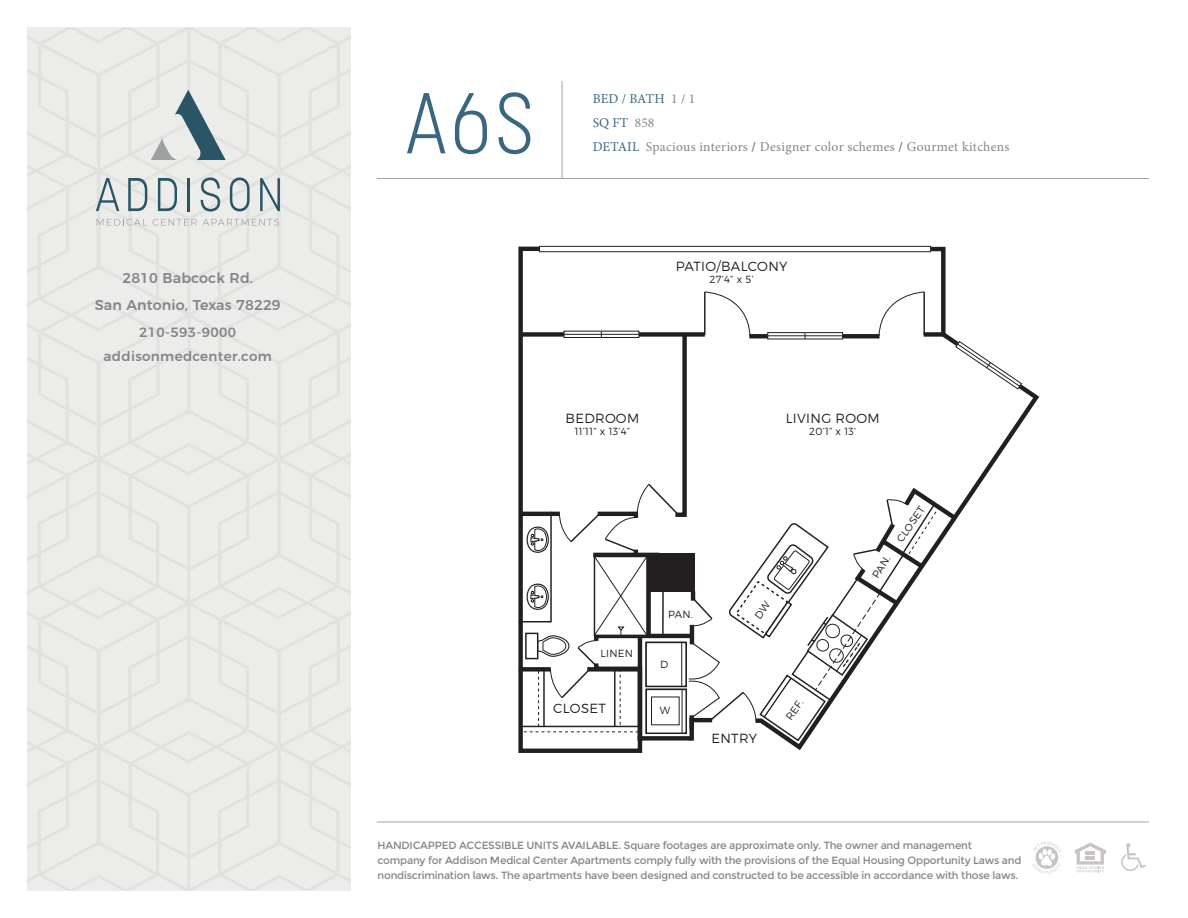
<style>
.page{position:relative;width:1188px;height:918px;background:#fff}
.page>*{position:absolute;margin:0;border:0;box-sizing:border-box;transform-origin:0 0}
.t1{font:300 85.5px "Korolev Condensed";color:#3a6780}
.t2{font:500 14.25px/27px "Montserrat";letter-spacing:.01em;color:#858586;text-align:center}
.t3{font:13.5px "Minion Pro";letter-spacing:.025em;color:#858586}
.t4{font:500 13.5px/24px "Montserrat";letter-spacing:.025em;color:#858586;text-align:center}
.t5{font:13.5px/24px "Minion Pro";letter-spacing:.01em;color:#3a6780}
.t6{font:300 13.2px "Montserrat";letter-spacing:.025em;color:#231f20}
.t7{font:10.5px/15px "Montserrat";letter-spacing:-.02em;color:#858586}
.t8{font:300 10.35px "Montserrat";letter-spacing:.025em;color:#231f20}
.s1{color:#858586}
.s2{color:#3a6780}
.s3{color:#315466}
</style>
<div class="page">
<svg style="left:27px;top:27px;width:324px;height:864px;background:#eaebe8"></svg>
<hr style="left:377px;top:822px;width:772px;height:1px;background:#858586">
<svg style="left:1075px;top:843px;width:31px;height:29px"></svg>
<hr style="left:1085px;top:856px;width:10px;height:4px;background:#c7c4c3">
<svg style="left:1121px;top:843px;width:25px;height:28px"></svg>
<svg style="left:1032px;top:842px;width:30px;height:32px"></svg>
<hr style="left:377px;top:178px;width:772px;height:1px;background:#858586">
<svg style="left:96px;top:178px;width:23px;height:33px"></svg>
<svg style="left:128px;top:178px;width:19px;height:33px"></svg>
<svg style="left:158px;top:178px;width:19px;height:33px"></svg>
<hr style="left:188px;top:178px;width:2px;height:33px;background:#295566">
<svg style="left:201px;top:177px;width:19px;height:35px"></svg>
<svg style="left:230px;top:178px;width:20px;height:33px"></svg>
<svg style="left:260px;top:178px;width:20px;height:33px"></svg>
<svg style="left:97px;top:219px;width:50px;height:7px"></svg>
<svg style="left:153px;top:219px;width:44px;height:7px"></svg>
<svg style="left:203px;top:219px;width:76px;height:7px"></svg>
<svg style="left:151px;top:90px;width:75px;height:70px;background:#b7c3c5"></svg>
<hr style="left:562px;top:81px;width:1px;height:97px;background:#858586">
<svg style="left:518px;top:245px;width:178px;height:508px"></svg>
<svg style="left:751px;top:245px;width:289px;height:505px"></svg>
<div style="left:540px;top:246px;width:391px;height:6px;background:#fff"></div>
<div style="left:539px;top:246px;width:392px;height:6px;border:1px solid #231f20"></div>
<svg style="left:518px;top:291px;width:504px;height:454px"></svg>
<h2 class="t2" style="left:95px;top:263px;width:187px">2810 Babcock Rd.<br>San Antonio, Texas 78229</h2>
<p class="t4" style="left:104px;top:319px;width:170px">210-593-9000 addisonmedcenter.com</p>
<h1 class="t1" style="left:406px;top:73px;width:130px">A6S</h1>
<p class="t5" style="left:593px;top:87px;width:104px">BED / BATH <span class="s1">1 / 1<br></span>SQ FT <span class="s1">858</span></p>
<p class="t3" style="left:593px;top:138px;width:418px"><span class="s2">DETAIL</span> Spacious interiors <span class="s3">/</span> Designer color schemes <span class="s3">/</span> Gourmet kitchens</p>
<p class="t6" style="left:676px;top:258px;width:113px">PATIO/BALCONY</p>
<p class="t8" style="left:710px;top:273px;width:46px">27’4” x 5’</p>
<p class="t6" style="left:566px;top:410px;width:75px">BEDROOM</p>
<p class="t8" style="left:575px;top:425px;width:57px">11’11” x 13’4”</p>
<p class="t8" style="left:601px;top:647px;width:34px">LINEN</p>
<p class="t6" style="left:553px;top:701px;width:54px">CLOSET</p>
<p class="t8" style="left:668px;top:608px;width:26px">PAN.</p>
<p class="t8" style="left:660px;top:658px;width:10px">D</p>
<p class="t8" style="left:660px;top:704px;width:12px">W</p>
<p class="t6" style="left:712px;top:730px;width:47px">ENTRY</p>
<p class="t6" style="left:786px;top:410px;width:95px">LIVING ROOM</p>
<p class="t8" style="left:809px;top:425px;width:48px">20’1” x 13’</p>
<p class="t8" style="left:894px;top:538px;width:42px;rotate:-56deg">CLOSET</p>
<p class="t8" style="left:783px;top:715px;width:24px;rotate:-55deg">REF.</p>
<p class="t8" style="left:869px;top:574px;width:26px;rotate:-58deg">PAN.</p>
<p class="t7" style="left:378px;top:838px;width:645px">HANDICAPPED ACCESSIBLE UNITS AVAILABLE. Square footages are approximate only. The owner and management company for Addison Medical Center Apartments comply fully with the provisions of the Equal Housing Opportunity Laws and nondiscrimination laws. The apartments have been designed and constructed to be accessible in accordance with those laws.</p>
</div>
